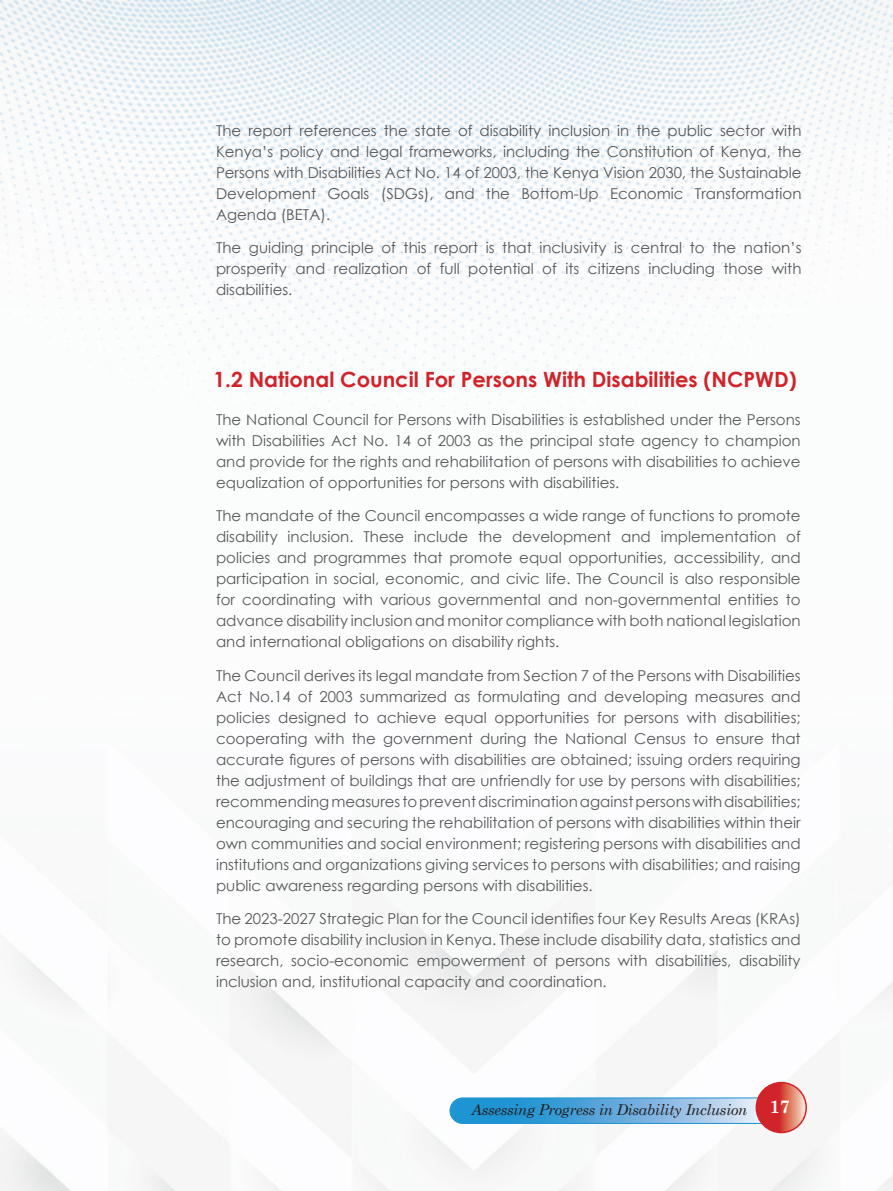
<style>
.page{position:relative;width:893px;height:1191px;background:#fff}
.page>*{position:absolute;margin:0;border:0;box-sizing:border-box;transform-origin:0 0}
.Heading_2{font:700 21px "Century Gothic";color:#d1232a}
.t1{font:700 18px "Century Schoolbook";color:#fff}
.t2{font:15px/21px "Century Gothic";color:#57585a;text-align:justify}
.t3{font:italic 15px "Century Schoolbook";letter-spacing:-.02em;color:#231f20}
</style>
<div class="page">
<img style="left:0;top:0;width:893px;height:1191px">
<img style="left:1px;top:0;width:892px;height:526px">
<svg style="left:450px;top:1098px;width:323px;height:25px;background:#65aedd"></svg>
<div style="left:450px;top:1097px;width:323px;height:26px;border:1px solid #1f94d2;border-radius:13px"></div>
<svg style="left:756px;top:1082px;width:50px;height:50px;background:#d95049"></svg>
<div style="left:755px;top:1081px;width:52px;height:52px;border:2px solid #d1232a;border-radius:50%"></div>
<p class="t2" style="left:216px;top:120px;width:587px">The report references the state of disability inclusion in the public sector with Kenya’s policy and legal frameworks, including the Constitution of Kenya, the Persons with Disabilities Act No. 14 of 2003, the Kenya Vision 2030, the Sustainable Development Goals (SDGs), and the Bottom-Up Economic Transformation Agenda (BETA).</p>
<p class="t2" style="left:216px;top:237px;width:587px">The guiding principle of this report is that inclusivity is central to the nation’s prosperity and realization of full potential of its citizens including those with disabilities.</p>
<p class="Heading_2" style="left:213px;top:363px;width:585px">1.2 National Council For Persons With Disabilities (NCPWD)</p>
<p class="t2" style="left:216px;top:409px;width:586px">The National Council for Persons with Disabilities is established under the Persons with Disabilities Act No. 14 of 2003 as the principal state agency to champion and provide for the rights and rehabilitation of persons with disabilities to achieve equalization of opportunities for persons with disabilities.</p>
<p class="t2" style="left:216px;top:505px;width:586px">The mandate of the Council encompasses a wide range of functions to promote disability inclusion. These include the development and implementation of policies and programmes that promote equal opportunities, accessibility, and participation in social, economic, and civic life. The Council is also responsible for coordinating with various governmental and non-governmental entities to advance disability inclusion and monitor compliance with both national legislation and international obligations on disability rights.</p>
<p class="t2" style="left:216px;top:664px;width:586px">The Council derives its legal mandate from Section 7 of the Persons with Disabilities Act No.14 of 2003 summarized as formulating and developing measures and policies designed to achieve equal opportunities for persons with disabilities; cooperating with the government during the National Census to ensure that accurate figures of persons with disabilities are obtained; issuing orders requiring the adjustment of buildings that are unfriendly for use by persons with disabilities; recommending measures to prevent discrimination against persons with disabilities; encouraging and securing the rehabilitation of persons with disabilities within their own communities and social environment; registering persons with disabilities and institutions and organizations giving services to persons with disabilities; and raising public awareness regarding persons with disabilities.</p>
<p class="t2" style="left:216px;top:907px;width:586px">The 2023-2027 Strategic Plan for the Council identifies four Key Results Areas (KRAs) to promote disability inclusion in Kenya. These include disability data, statistics and research, socio-economic empowerment of persons with disabilities, disability inclusion and, institutional capacity and coordination.</p>
<p class="t3" style="left:471px;top:1098px;width:277px">Assessing Progress in Disability Inclusion</p>
<p class="t1" style="left:770px;top:1092px;width:22px">17</p>
</div>
